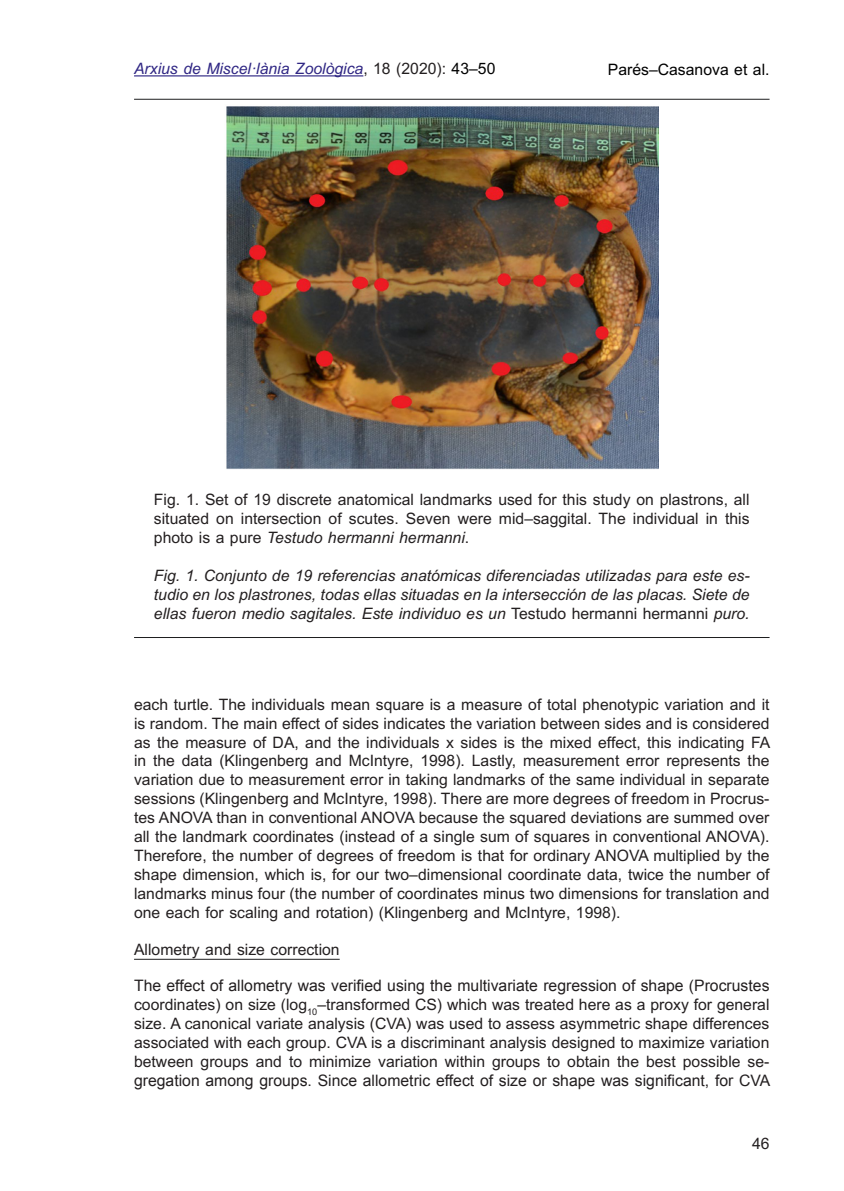
<style>
.page{position:relative;width:844px;height:1191px;background:#fff}
.page>*{position:absolute;margin:0;border:0;box-sizing:border-box;transform-origin:0 0}
.Norm_sult_ang{font:15.75px/18.9px "Arial MT2";color:#231f20;text-align:justify}
.Normal_1º_ang{font:15.75px/18.9px "Arial MT2";color:#231f20;text-align:justify}
.Peu_2_esp{font:italic 15.75px/18.9px "Arial";color:#231f20;text-align:justify}
.Peu_1_ang{font:15.75px/18.9px "Arial MT2";color:#231f20;text-align:justify}
.t1{font:italic 15.75px "Arial";color:#302784}
.Subtítol_2{font:15.75px "Arial MT2";color:#231f20}
.t2{font:15.75px "Arial MT2";color:#000}
.s1{font-family:"Arial MT2";font-style:normal;color:#231f20}
.s2{font-family:"Arial MT2";font-style:normal;color:#000}
.s3{font-family:"Arial";font-style:italic}
.s4{font-family:"Arial MT2";font-style:normal}
.s5{font-family:"Arial"}
</style>
<div class="page">
<hr style="left:134px;top:75px;width:229px;height:1px;background:#302784">
<hr style="left:134px;top:959px;width:205px;height:1px;background:#1d1e1f">
<img style="left:226px;top:106px;width:432px;height:363px">
<hr style="left:134px;top:99px;width:635px;height:1px;background:#1d1e1f">
<hr style="left:134px;top:637px;width:635px;height:1px;background:#1d1e1f">
<p class="t1" style="left:134px;top:58px;width:363px">Arxius de Miscel·lània Zoològica<span class="s1">, 18 (2020):</span> <span class="s2">43–50</span></p>
<p class="t2" style="left:607px;top:59px;width:163px">Parés–Casanova et al.</p>
<p class="Peu_1_ang" style="left:154px;top:490px;width:597px">Fig. 1. Set of 19 discrete anatomical landmarks used for this study on plastrons, all situated on intersection of scutes. Seven were mid–saggital. The individual in this photo is a pure <span class="s3">Testudo hermanni hermanni</span>.</p>
<p class="Peu_2_esp" style="left:154px;top:566px;width:597px">Fig. 1. Conjunto de 19 referencias anatómicas diferenciadas utilizadas para este es&shy;tudio en los plastrones, todas ellas situadas en la intersección de las placas. Siete de ellas fueron medio sagitales. Este individuo es un <span class="s4">Testudo hermanni hermanni</span> puro.</p>
<p class="Norm_sult_ang" style="left:134px;top:695px;width:637px">each turtle. The individuals mean square is a measure of total phenotypic variation and it is random. The main effect of sides indicates the variation between sides and is considered as the measure of DA, and the individuals x sides is the mixed effect, this indicating FA in the data (Klingenberg and McIntyre, 1998). Lastly, measurement error represents the variation due to measurement error in taking landmarks of the same individual in separate sessions (Klingenberg and McIntyre, 1998). There are more degrees of freedom in Procrus&shy;tes ANOVA than in conventional ANOVA because the squared deviations are summed over all the landmark coordinates (instead of a single sum of squares in conventional ANOVA).<br>Therefore, the number of degrees of freedom is that for ordinary ANOVA multiplied by the shape dimension, which is, for our two–dimensional coordinate data, twice the number of landmarks minus four (the number of coordinates minus two dimensions for translation and one each for scaling and rotation) (Klingenberg and McIntyre, 1998).</p>
<p class="Subtítol_2" style="left:134px;top:938px;width:207px">Allometry and size correction</p>
<p class="Normal_1º_ang" style="left:134px;top:976px;width:637px"><span class="s5">The effect of allometry was verified using the multivariate regression of shape (Procrustes </span>coordinates) on size (log<sub>10</sub>–transformed CS) which was treated here as a proxy for general size. A canonical variate analysis (CVA) was used to assess asymmetric shape differences associated with each group. CVA is a discriminant analysis designed to maximize variation between groups and to minimize variation within groups to obtain the best possible se&shy;<span class="s5">gregation among groups. Since allometric effect of size or shape was significant, for CVA</span></p>
<p class="Norm_sult_ang" style="left:751px;top:1134px;width:19px">46</p>
</div>
